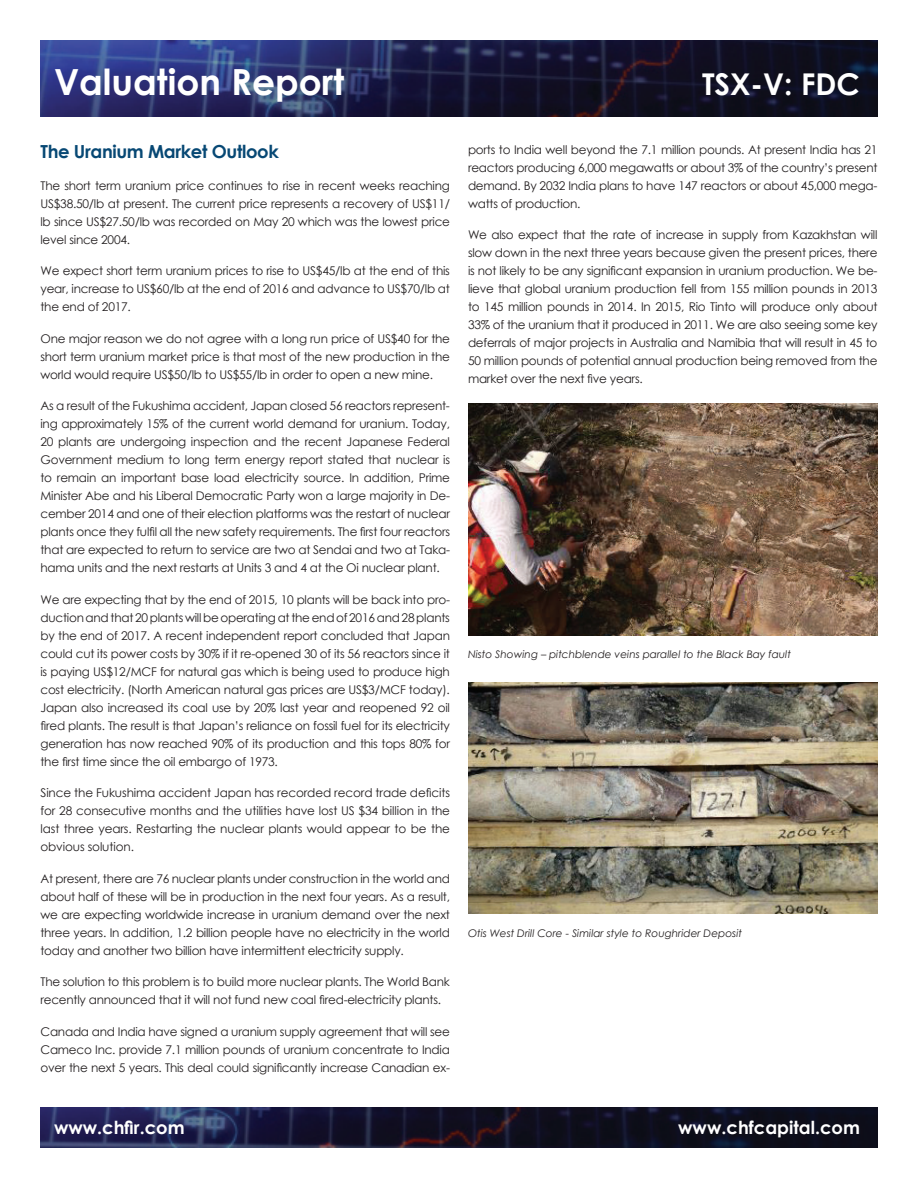
<style>
.page{position:relative;width:918px;height:1188px;background:#fff}
.page>*{position:absolute;margin:0;border:0;box-sizing:border-box;transform-origin:0 0}
.t1{font:700 36px "Century Gothic";color:#fff}
.t2{font:700 30px "Century Gothic";color:#fff}
.t3{font:700 18px "Century Gothic";color:#fff}
.t4{font:700 18px "Century Gothic";letter-spacing:-.02em;color:#074874}
.t5{font:12px/18px "Century Gothic";letter-spacing:-.02em;color:#231f20;text-align:justify}
.t6{font:italic 10.5px "Century Gothic";color:#231f20}
</style>
<div class="page">
<img style="left:40px;top:1107px;width:838px;height:41px">
<img style="left:40px;top:40px;width:838px;height:76px">
<img style="left:468px;top:404px;width:410px;height:231px">
<img style="left:468px;top:683px;width:410px;height:231px">
<h1 class="t1" style="left:54px;top:54px;width:292px">Valuation Report</h1>
<h2 class="t2" style="left:702px;top:61px;width:159px">TSX-V: FDC</h2>
<h3 class="t4" style="left:40px;top:138px;width:240px">The Uranium Market Outlook</h3>
<p class="t5" style="left:40px;top:176px;width:411px">The short term uranium price continues to rise in recent weeks reaching US$38.50/lb at present. The current price represents a recovery of US$11/ lb since US$27.50/lb was recorded on May 20 which was the lowest price level since 2004.</p>
<p class="t5" style="left:40px;top:262px;width:411px">We expect short term uranium prices to rise to US$45/lb at the end of this year, increase to US$60/lb at the end of 2016 and advance to US$70/lb at the end of 2017.</p>
<p class="t5" style="left:40px;top:329px;width:411px">One major reason we do not agree with a long run price of US$40 for the short term uranium market price is that most of the new production in the world would require US$50/lb to US$55/lb in order to open a new mine.</p>
<p class="t5" style="left:40px;top:397px;width:411px">As a result of the Fukushima accident, Japan closed 56 reactors represent&shy;ing approximately 15% of the current world demand for uranium. Today, 20 plants are undergoing inspection and the recent Japanese Federal Government medium to long term energy report stated that nuclear is to remain an important base load electricity source. In addition, Prime Minister Abe and his Liberal Democratic Party won a large majority in De&shy;cember 2014 and one of their election platforms was the restart of nuclear plants once they fulfil all the new safety requirements. The first four reactors that are expected to return to service are two at Sendai and two at Taka&shy;hama units and the next restarts at Units 3 and 4 at the Oi nuclear plant.</p>
<p class="t5" style="left:40px;top:590px;width:411px">We are expecting that by the end of 2015, 10 plants will be back into pro&shy;duction and that 20 plants will be operating at the end of 2016 and 28 plants by the end of 2017. A recent independent report concluded that Japan could cut its power costs by 30% if it re-opened 30 of its 56 reactors since it is paying US$12/MCF for natural gas which is being used to produce high cost electricity. (North American natural gas prices are US$3/MCF today).<br>Japan also increased its coal use by 20% last year and reopened 92 oil fired plants. The result is that Japan’s reliance on fossil fuel for its electricity generation has now reached 90% of its production and this tops 80% for the first time since the oil embargo of 1973.</p>
<p class="t5" style="left:40px;top:784px;width:411px">Since the Fukushima accident Japan has recorded record trade deficits for 28 consecutive months and the utilities have lost US $34 billion in the last three years. Restarting the nuclear plants would appear to be the obvious solution.</p>
<p class="t5" style="left:40px;top:869px;width:411px">At present, there are 76 nuclear plants under construction in the world and about half of these will be in production in the next four years. As a result, we are expecting worldwide increase in uranium demand over the next three years. In addition, 1.2 billion people have no electricity in the world today and another two billion have intermittent electricity supply.</p>
<p class="t5" style="left:40px;top:973px;width:411px">The solution to this problem is to build more nuclear plants. The World Bank recently announced that it will not fund new coal fired-electricity plants.</p>
<p class="t5" style="left:40px;top:1022px;width:411px">Canada and India have signed a uranium supply agreement that will see Cameco Inc. provide 7.1 million pounds of uranium concentrate to India over the next 5 years. This deal could significantly increase Canadian ex-</p>
<p class="t5" style="left:468px;top:140px;width:411px">ports to India well beyond the 7.1 million pounds. At present India has 21 reactors producing 6,000 megawatts or about 3% of the country’s present demand. By 2032 India plans to have 147 reactors or about 45,000 mega&shy;watts of production.</p>
<p class="t5" style="left:468px;top:226px;width:411px">We also expect that the rate of increase in supply from Kazakhstan will slow down in the next three years because given the present prices, there is not likely to be any significant expansion in uranium production. We be&shy;lieve that global uranium production fell from 155 million pounds in 2013 to 145 million pounds in 2014. In 2015, Rio Tinto will produce only about 33% of the uranium that it produced in 2011. We are also seeing some key deferrals of major projects in Australia and Namibia that will result in 45 to 50 million pounds of potential annual production being removed from the market over the next five years.</p>
<p class="t6" style="left:468px;top:647px;width:324px">Nisto Showing – pitchblende veins parallel to the Black Bay fault</p>
<p class="t6" style="left:468px;top:926px;width:276px">Otis West Drill Core - Similar style to Roughrider Deposit</p>
<h3 class="t3" style="left:54px;top:1114px;width:132px">www.chfir.com</h3>
<h3 class="t3" style="left:678px;top:1114px;width:183px">www.chfcapital.com</h3>
</div>
